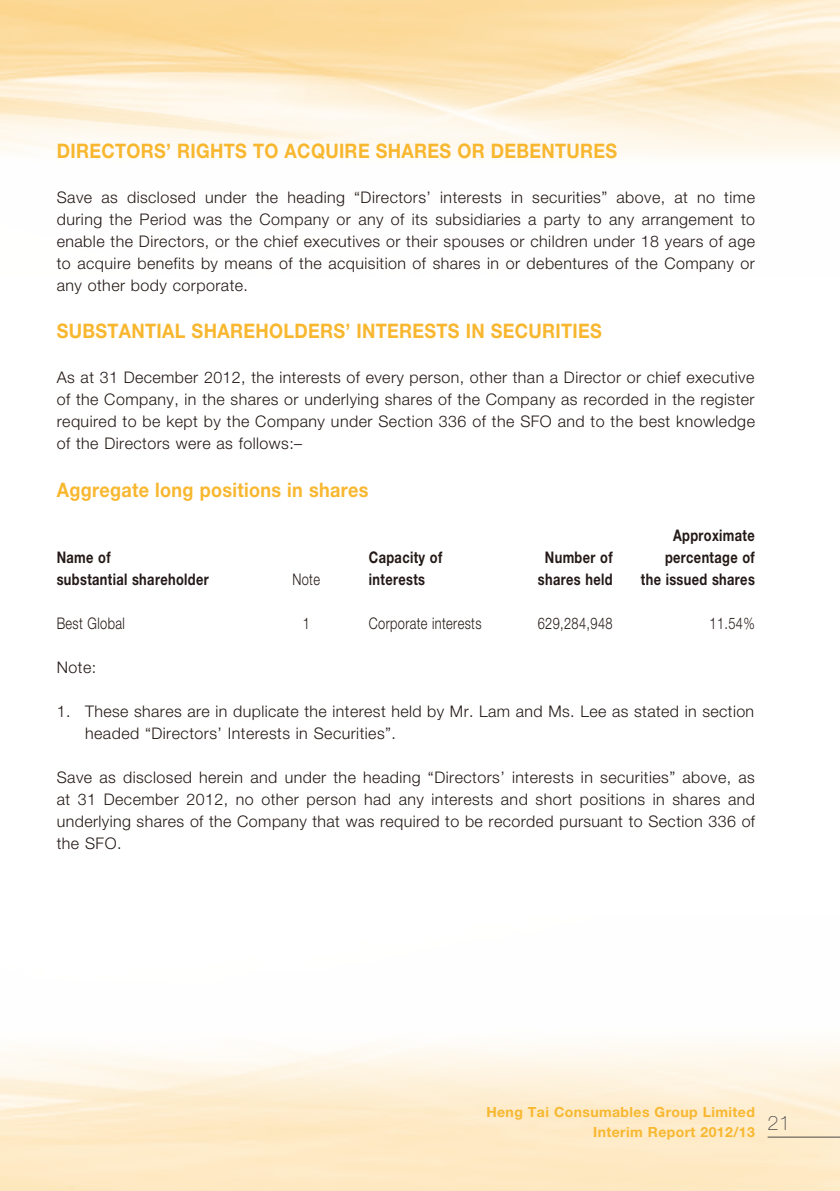
<style>
.page{position:relative;width:840px;height:1191px;background:#fff}
.page>*{position:absolute;margin:0;border:0;box-sizing:border-box;transform-origin:0 0}
.t1{font:700 20px "Helvetica Neue LT Std";letter-spacing:.02em;color:#f8b72f;scale:.9 1}
.t2{font:100 20px "Helvetica Neue LT Std";color:#4d4a4a}
.t3{font:300 16px/22px "Helvetica Neue LT Std";letter-spacing:.03em;color:#231916;text-align:justify}
.t4{font:700 16px "Helvetica Neue LT Std";letter-spacing:.03em;color:#231916;scale:.8 1}
.t5{font:300 16px "Helvetica Neue LT Std";letter-spacing:.03em;color:#231916;scale:.8 1}
.t6{font:700 14px/20px "Helvetica Neue LT Std";letter-spacing:.03em;color:#f8b72f;text-align:right}
</style>
<div class="page">
<hr style="left:767px;top:1136px;width:72px;height:1px;background:#4d4a4a">
<p class="t1" style="left:57px;top:139px;width:624px">DIRECTORS’ RIGHTS TO ACQUIRE SHARES OR DEBENTURES</p>
<p class="t3" style="left:57px;top:186px;width:699px">Save as disclosed under the heading “Directors’ interests in securities” above, at no time during the Period was the Company or any of its subsidiaries a party to any arrangement to enable the Directors, or the chief executives or their spouses or children under 18 years of age to acquire benefits by means of the acquisition of shares in or debentures of the Company or any other body corporate.</p>
<p class="t1" style="left:57px;top:319px;width:607px">SUBSTANTIAL SHAREHOLDERS’ INTERESTS IN SECURITIES</p>
<p class="t3" style="left:57px;top:366px;width:699px">As at 31 December 2012, the interests of every person, other than a Director or chief executive of the Company, in the shares or underlying shares of the Company as recorded in the register required to be kept by the Company under Section 336 of the SFO and to the best knowledge of the Directors were as follows:–</p>
<p class="t1" style="left:57px;top:477px;width:347px">Aggregate long positions in shares</p>
<p class="t4" style="left:672px;top:525px;width:104px">Approximate</p>
<p class="t4" style="left:57px;top:547px;width:69px">Name of</p>
<p class="t4" style="left:368px;top:547px;width:93px">Capacity of</p>
<p class="t4" style="left:544px;top:547px;width:86px">Number of</p>
<p class="t4" style="left:664px;top:547px;width:114px">percentage of</p>
<p class="t4" style="left:57px;top:569px;width:191px">substantial shareholder</p>
<p class="t5" style="left:292px;top:570px;width:36px">Note</p>
<p class="t4" style="left:368px;top:569px;width:72px">interests</p>
<p class="t4" style="left:537px;top:569px;width:95px">shares held</p>
<p class="t4" style="left:640px;top:569px;width:144px">the issued shares</p>
<p class="t5" style="left:57px;top:614px;width:86px">Best Global</p>
<p class="t5" style="left:302px;top:614px;width:10px">1</p>
<p class="t5" style="left:368px;top:614px;width:142px">Corporate interests</p>
<p class="t5" style="left:537px;top:614px;width:95px">629,284,948</p>
<p class="t5" style="left:709px;top:614px;width:58px">11.54%</p>
<p class="t3" style="left:57px;top:656px;width:41px">Note:</p>
<p class="t3" style="left:85px;top:700px;width:670px;text-indent:-28px">1. These shares are in duplicate the interest held by Mr. Lam and Ms. Lee as stated in section headed “Directors’ Interests in Securities”.</p>
<p class="t3" style="left:57px;top:766px;width:699px">Save as disclosed herein and under the heading “Directors’ interests in securities” above, as at 31 December 2012, no other person had any interests and short positions in shares and underlying shares of the Company that was required to be recorded pursuant to Section 336 of the SFO.</p>
<p class="t6" style="left:486px;top:1102px;width:270px">Heng Tai Consumables Group Limited<br>Interim Report 2012/13</p>
<p class="t2" style="left:767px;top:1111px;width:24px">21</p>
</div>
